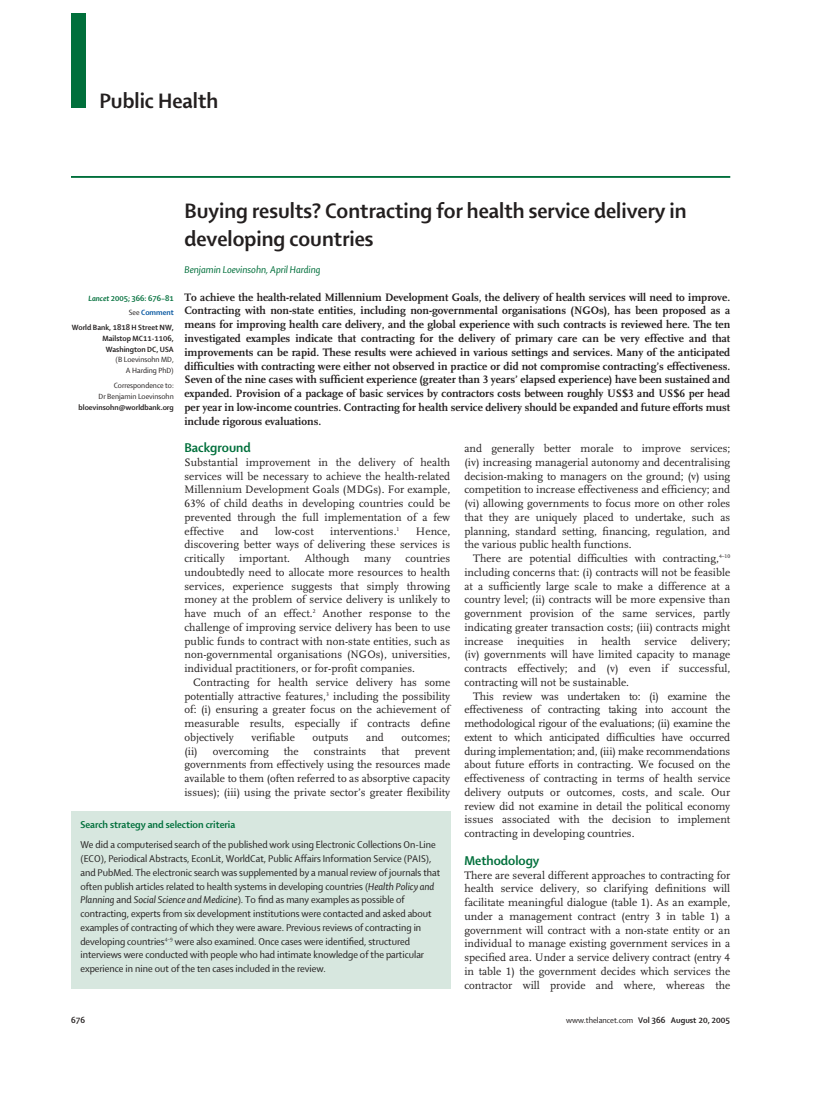
<style>
.page{position:relative;width:814px;height:1098px;background:#fff}
.page>*{position:absolute;margin:0;border:0;box-sizing:border-box;transform-origin:0 0}
.t1{font:22.5px/27.5px "Shaker RB";color:#231f1f}
.t2{font:13.75px "Shaker RB";color:#006f3b}
.t3{font:11.25px/13.8px "Scala LF";color:#231f1f;text-align:justify}
.t4{font:700 11.25px/13.8px "Scala LF";color:#231f1f;text-align:justify}
.t5{font:10.62px/13.8px "Shaker R";color:#231f1f}
.t6{font:10.62px "Shaker RB";color:#006f3b}
.t7{font:10.62px "Shaker RI";color:#006f3b}
.t8{font:8.75px "Shaker RB";color:#231f1f}
.t9{font:8.12px/14.5px "Shaker RB";color:#231f1f;text-align:right}
.t10{font:8.12px/11px "Shaker R";color:#231f1f;text-align:right}
.s1{font-family:"Shaker RBI";color:#006f3b}
.s2{color:#006f3b}
.s3{font-family:"Shaker R"}
.s4{color:#00539e}
.s5{font-family:"Shaker RI"}
</style>
<div class="page">
<div style="left:71px;top:14px;width:14px;height:94px;background:#006f3b"></div>
<hr style="left:71px;top:176px;width:659px;height:2px;background:#006f3b">
<div style="left:71px;top:810px;width:379px;height:178px;background:#d7e7df"></div>
<h1 class="t1" style="left:99px;top:89px;width:120px">Public Health</h1>
<p class="t9" style="left:72px;top:291px;width:104px"><span class="s1">Lancet</span> <span class="s2">2005; 366: 676–81<br></span><span class="s3">See</span> <span class="s4">Comment<br></span>World Bank, 1818 H Street NW,</p>
<p class="t9" style="left:103px;top:333px;width:73px;line-height:11px;text-align:center">Mailstop MC11-1106,<br>Washington DC, USA</p>
<p class="t10" style="left:116px;top:355px;width:60px">(B Loevinsohn MD,<br>A Harding PhD)</p>
<p class="t10" style="left:99px;top:380px;width:77px">Correspondence to:<br>Dr Benjamin Loevinsohn</p>
<p class="t9" style="left:79px;top:400px;width:97px">bloevinsohn@worldbank.org</p>
<h1 class="t1" style="left:184px;top:199px;width:504px">Buying results? Contracting for health service delivery in developing countries</h1>
<p class="t7" style="left:184px;top:266px;width:138px">Benjamin Loevinsohn, April Harding</p>
<p class="t4" style="left:184px;top:291px;width:547px">To achieve the health-related Millennium Development Goals, the delivery of health services will need to improve.<br>Contracting with non-state entities, including non-governmental organisations (NGOs), has been proposed as a means for improving health care delivery, and the global experience with such contracts is reviewed here. The ten investigated examples indicate that contracting for the delivery of primary care can be very effective and that improvements can be rapid. These results were achieved in various settings and services. Many of the anticipated difficulties with contracting were either not observed in practice or did not compromise contracting’s effectiveness.<br>Seven of the nine cases with sufficient experience (greater than 3 years’ elapsed experience) have been sustained and expanded. Provision of a package of basic services by contractors costs between roughly US$3 and US$6 per head per year in low-income countries. Contracting for health service delivery should be expanded and future efforts must include rigorous evaluations.</p>
<p class="t2" style="left:184px;top:442px;width:68px">Background</p>
<p class="t3" style="left:184px;top:456px;width:267px">Substantial improvement in the delivery of health services will be necessary to achieve the health-related Millennium Development Goals (MDGs). For example, 63% of child deaths in developing countries could be prevented through the full implementation of a few effective</p>
<p class="t3" style="left:241px;top:524px;width:19px">and</p>
<p class="t3" style="left:275px;top:524px;width:40px">low-cost</p>
<p class="t3" style="left:330px;top:524px;width:71px">interventions.<sup>1</sup></p>
<p class="t3" style="left:184px;top:524px;width:267px;text-indent:231px">Hence, discovering better ways of delivering these services is critically</p>
<p class="t3" style="left:239px;top:552px;width:52px">important.</p>
<p class="t3" style="left:305px;top:552px;width:46px">Although</p>
<p class="t3" style="left:364px;top:552px;width:28px">many</p>
<p class="t3" style="left:184px;top:552px;width:267px;text-indent:221px">countries undoubtedly need to allocate more resources to health services, experience suggests that simply throwing money at the problem of service delivery is unlikely to have much of an effect.<sup>2</sup> Another response to the challenge of improving service delivery has been to use public funds to contract with non-state entities, such as non-governmental organisations (NGOs), universities, individual practitioners, or for-profit companies.</p>
<p class="t3" style="left:184px;top:676px;width:267px;text-indent:9px">Contracting for health service delivery has some potentially attractive features,<sup>3</sup> including the possibility of: (i) ensuring a greater focus on the achievement of measurable results, especially if contracts define objectively</p>
<p class="t3" style="left:251px;top:731px;width:45px">verifiable</p>
<p class="t3" style="left:312px;top:731px;width:38px">outputs</p>
<p class="t3" style="left:366px;top:731px;width:19px">and</p>
<p class="t3" style="left:401px;top:731px;width:50px">outcomes;</p>
<p class="t3" style="left:184px;top:744px;width:86px">(ii) overcoming</p>
<p class="t3" style="left:284px;top:744px;width:16px">the</p>
<p class="t3" style="left:314px;top:744px;width:54px">constraints</p>
<p class="t3" style="left:381px;top:744px;width:20px">that</p>
<p class="t3" style="left:184px;top:744px;width:267px;text-indent:230px">prevent governments from effectively using the resources made available to them (often referred to as absorptive capacity issues); (iii) using the private sector’s greater flexibility</p>
<p class="t6" style="left:80px;top:820px;width:156px">Search strategy and selection criteria</p>
<p class="t5" style="left:80px;top:839px;width:361px">We did a computerised search of the published work using Electronic Collections On-Line (ECO), Periodical Abstracts, EconLit, WorldCat, Public Affairs Information Service (PAIS), and PubMed. The electronic search was supplemented by a manual review of journals that often publish articles related to health systems in developing countries (<span class="s5">Health Policy and Planning</span> and <span class="s5">Social Science and Medicine</span>). To find as many examples as possible of contracting, experts from six development institutions were contacted and asked about examples of contracting of which they were aware. Previous reviews of contracting in developing countries<sup>4–9</sup> were also examined. Once cases were identified, structured interviews were conducted with people who had intimate knowledge of the particular experience in nine out of the ten cases included in the review.</p>
<p class="t3" style="left:464px;top:442px;width:267px">and generally better morale to improve services; (iv) increasing managerial autonomy and decentralising decision-making to managers on the ground; (v) using competition to increase effectiveness and efficiency; and (vi) allowing governments to focus more on other roles that they are uniquely placed to undertake, such as planning, standard setting, financing, regulation, and the various public health functions.</p>
<p class="t3" style="left:464px;top:552px;width:267px;text-indent:9px">There are potential difficulties with contracting,<sup>4–10 </sup>including concerns that: (i) contracts will not be feasible at a sufficiently large scale to make a difference at a country level; (ii) contracts will be more expensive than government provision of the same services, partly indicating greater transaction costs; (iii) contracts might increase inequities in health service delivery; (iv) governments will have limited capacity to manage contracts effectively; and (v) even if successful, contracting will not be sustainable.</p>
<p class="t3" style="left:464px;top:689px;width:267px;text-indent:9px">This review was undertaken to: (i) examine the effectiveness of contracting taking into account the methodological rigour of the evaluations; (ii) examine the extent to which anticipated difficulties have occurred during implementation; and, (iii) make recommendations about future efforts in contracting. We focused on the effectiveness of contracting in terms of health service delivery outputs or outcomes, costs, and scale. Our review did not examine in detail the political economy issues associated with the decision to implement contracting in developing countries.</p>
<p class="t2" style="left:464px;top:855px;width:76px">Methodology</p>
<p class="t3" style="left:464px;top:868px;width:267px">There are several different approaches to contracting for health service delivery, so clarifying definitions will facilitate meaningful dialogue (table 1). As an example, under a management contract (entry 3 in table 1) a government will contract with a non-state entity or an individual to manage existing government services in a specified area. Under a service delivery contract (entry 4 in table 1) the government decides which services the contractor will provide and where, whereas the</p>
<p class="t8" style="left:71px;top:1016px;width:15px">676</p>
<p class="t8" style="left:566px;top:1016px;width:166px"><span class="s3">www.thelancet.com</span> Vol 366 August 20, 2005</p>
</div>
